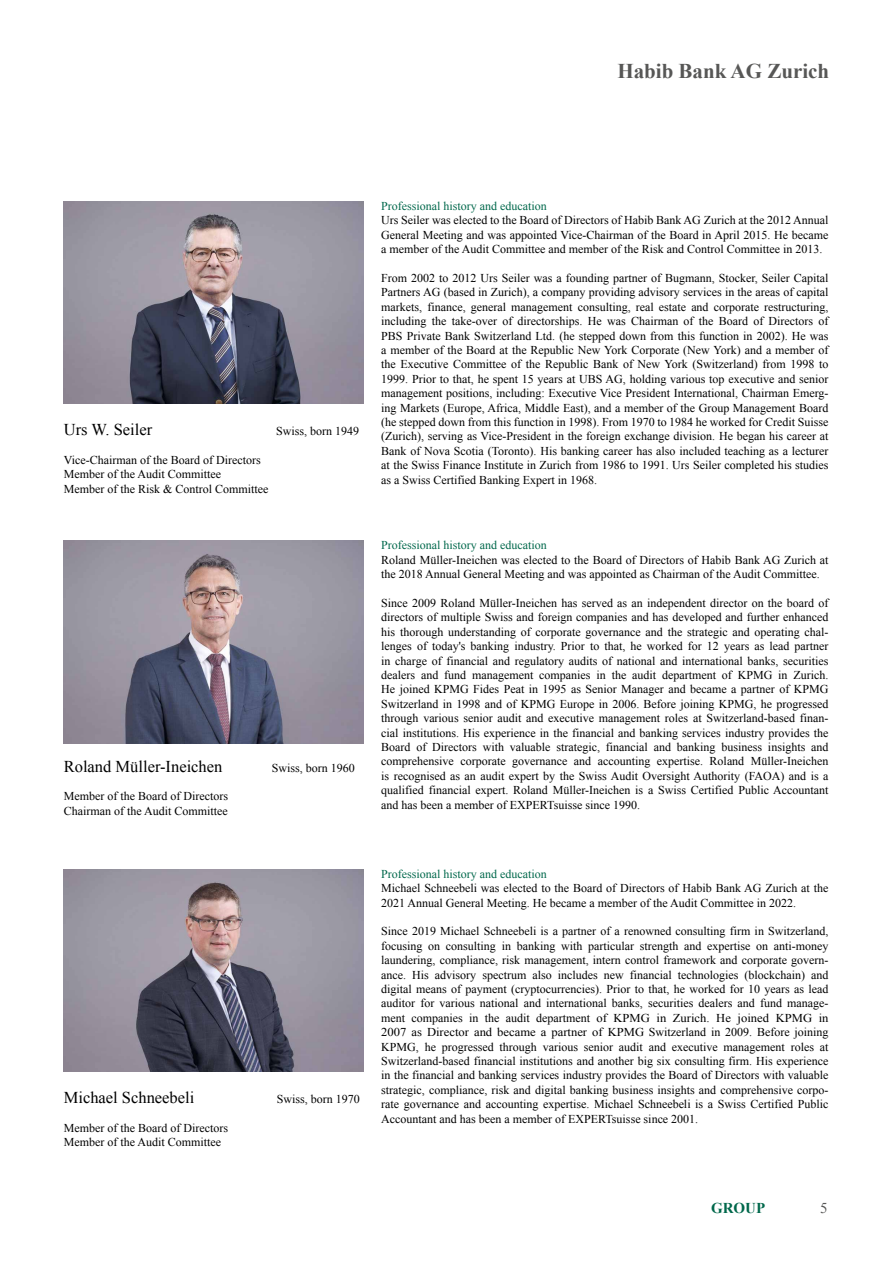
<style>
.page{position:relative;width:893px;height:1263px;background:#fff}
.page>*{position:absolute;margin:0;border:0;box-sizing:border-box;transform-origin:0 0}
.t1{font:700 21px "Times New Roman";color:#575756}
.t2{font:16.5px "Times New Roman";color:#000}
.t3{font:700 15px "Times New Roman";color:#00684b}
.t4{font:15px "Times New Roman";color:#575756}
.t5{font:12px/14.4px "Times New Roman";color:#000}
.t6{font:12px "Times New Roman";color:#00684b}
</style>
<div class="page">
<img style="left:64px;top:202px;width:300px;height:202px">
<img style="left:64px;top:541px;width:300px;height:202px">
<img style="left:64px;top:869px;width:300px;height:203px">
<h1 class="t1" style="left:617px;top:56px;width:213px">Habib Bank AG Zurich</h1>
<h2 class="t2" style="left:64px;top:418px;width:90px">Urs W. Seiler</h2>
<p class="t5" style="left:276px;top:423px;width:85px">Swiss, born 1949</p>
<p class="t5" style="left:64px;top:452px;width:206px">Vice-Chairman of the Board of Directors<br>Member of the Audit Committee<br>Member of the Risk &amp; Control Committee</p>
<h2 class="t2" style="left:64px;top:755px;width:160px">Roland Müller-Ineichen</h2>
<p class="t5" style="left:272px;top:760px;width:85px">Swiss, born 1960</p>
<p class="t5" style="left:64px;top:789px;width:166px">Member of the Board of Directors<br>Chairman of the Audit Committee</p>
<h2 class="t2" style="left:64px;top:1086px;width:132px">Michael Schneebeli</h2>
<p class="t5" style="left:277px;top:1092px;width:85px">Swiss, born 1970</p>
<p class="t5" style="left:64px;top:1120px;width:166px">Member of the Board of Directors<br>Member of the Audit Committee</p>
<p class="t6" style="left:381px;top:198px;width:167px">Professional history and education</p>
<p class="t5" style="left:381px;top:213px;width:449px;text-align:justify">Urs Seiler was elected to the Board of Directors of Habib Bank AG Zurich at the 2012 Annual General Meeting and was appointed Vice-Chairman of the Board in April 2015. He became a member of the Audit Committee and member of the Risk and Control Committee in 2013.</p>
<p class="t5" style="left:381px;top:271px;width:449px;text-align:justify">From 2002 to 2012 Urs Seiler was a founding partner of Bugmann, Stocker, Seiler Capital Partners AG (based in Zurich), a company providing advisory services in the areas of capital markets, finance, general management consulting, real estate and corporate restructuring, including the take-over of directorships. He was Chairman of the Board of Directors of PBS Private Bank Switzerland Ltd. (he stepped down from this function in 2002). He was a member of the Board at the Republic New York Corporate (New York) and a member of the Executive Committee of the Republic Bank of New York (Switzerland) from 1998 to 1999. Prior to that, he spent 15 years at UBS AG, holding various top executive and senior management positions, including: Executive Vice President International, Chairman Emerg&shy;ing Markets (Europe, Africa, Middle East), and a member of the Group Management Board (he stepped down from this function in 1998). From 1970 to 1984 he worked for Credit Suisse (Zurich), serving as Vice-President in the foreign exchange division. He began his career at Bank of Nova Scotia (Toronto). His banking career has also included teaching as a lecturer at the Swiss Finance Institute in Zurich from 1986 to 1991. Urs Seiler completed his studies as a Swiss Certified Banking Expert in 1968.</p>
<p class="t6" style="left:381px;top:537px;width:167px">Professional history and education</p>
<p class="t5" style="left:381px;top:552px;width:449px">Roland Müller-Ineichen was elected to the Board of Directors of Habib Bank AG Zurich at the 2018 Annual General Meeting and was appointed as Chairman of the Audit Committee.</p>
<p class="t5" style="left:381px;top:595px;width:449px;text-align:justify">Since 2009 Roland Müller-Ineichen has served as an independent director on the board of directors of multiple Swiss and foreign companies and has developed and further enhanced his thorough understanding of corporate governance and the strategic and operating chal&shy;lenges of today's banking industry. Prior to that, he worked for 12 years as lead partner in charge of financial and regulatory audits of national and international banks, securities dealers and fund management companies in the audit department of KPMG in Zurich.<br>He joined KPMG Fides Peat in 1995 as Senior Manager and became a partner of KPMG Switzerland in 1998 and of KPMG Europe in 2006. Before joining KPMG, he progressed through various senior audit and executive management roles at Switzerland-based finan&shy;cial institutions. His experience in the financial and banking services industry provides the Board of Directors with valuable strategic, financial and banking business insights and comprehensive corporate governance and accounting expertise. Roland Müller-Ineichen is recognised as an audit expert by the Swiss Audit Oversight Authority (FAOA) and is a qualified financial expert. Roland Müller-Ineichen is a Swiss Certified Public Accountant and has been a member of EXPERTsuisse since 1990.</p>
<p class="t6" style="left:381px;top:866px;width:167px">Professional history and education</p>
<p class="t5" style="left:381px;top:881px;width:449px">Michael Schneebeli was elected to the Board of Directors of Habib Bank AG Zurich at the<br>2021 Annual General Meeting. He became a member of the Audit Committee in 2022.</p>
<p class="t5" style="left:381px;top:924px;width:449px;text-align:justify">Since 2019 Michael Schneebeli is a partner of a renowned consulting firm in Switzerland, focusing on consulting in banking with particular strength and expertise on anti-money laundering, compliance, risk management, intern control framework and corporate govern&shy;ance. His advisory spectrum also includes new financial technologies (blockchain) and digital means of payment (cryptocurrencies). Prior to that, he worked for 10 years as lead auditor for various national and international banks, securities dealers and fund manage&shy;ment companies in the audit department of KPMG in Zurich. He joined KPMG in 2007 as Director and became a partner of KPMG Switzerland in 2009. Before joining KPMG, he progressed through various senior audit and executive management roles at Switzerland-based financial institutions and another big six consulting firm. His experience in the financial and banking services industry provides the Board of Directors with valuable strategic, compliance, risk and digital banking business insights and comprehensive corpo&shy;rate governance and accounting expertise. Michael Schneebeli is a Swiss Certified Public Accountant and has been a member of EXPERTsuisse since 2001.</p>
<p class="t3" style="left:711px;top:1198px;width:56px">GROUP</p>
<p class="t4" style="left:820px;top:1198px;width:9px">5</p>
</div>
